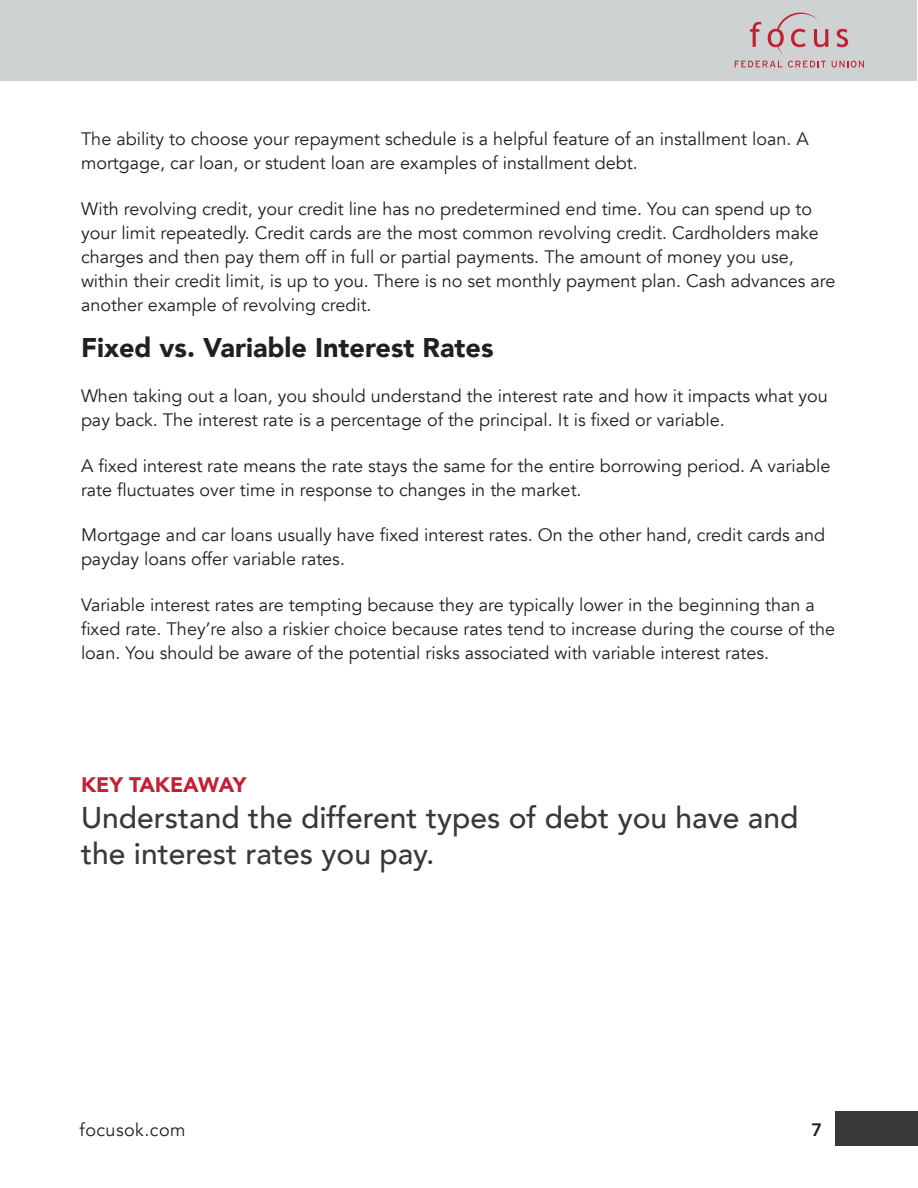
<style>
.page{position:relative;width:918px;height:1188px;background:#fff}
.page>*{position:absolute;margin:0;border:0;box-sizing:border-box;transform-origin:0 0}
.Paragraph-1{font:500 30px/36px "Avenir";color:#383938}
.Heading2{font:900 27px "Avenir";color:#231f20}
.Paragraph-1-2{font:900 21px "Avenir";color:#c22034}
.Paragraph-1-3{font:18px/24px "Avenir";color:#231f20}
.Paragraph-1-4{font:18px "Avenir";letter-spacing:.025em;color:#231f20}
.t1{font:800 18px "Avenir";color:#231f20}
</style>
<div class="page">
<div style="left:835px;top:1112px;width:82px;height:34px;background:#383939"></div>
<div style="left:1px;top:1px;width:916px;height:80px;background:#cfd2d3"></div>
<svg style="left:735px;top:61px;width:47px;height:6px"></svg>
<svg style="left:788px;top:61px;width:38px;height:7px"></svg>
<svg style="left:832px;top:61px;width:32px;height:7px"></svg>
<svg style="left:750px;top:22px;width:12px;height:25px"></svg>
<svg style="left:768px;top:13px;width:60px;height:42px"></svg>
<svg style="left:837px;top:29px;width:11px;height:18px"></svg>
<p class="Paragraph-1-3" style="left:81px;top:128px;width:729px">The ability to choose your repayment schedule is a helpful feature of an installment loan. A mortgage, car loan, or student loan are examples of installment debt.</p>
<p class="Paragraph-1-3" style="left:81px;top:197px;width:756px">With revolving credit, your credit line has no predetermined end time. You can spend up to your limit repeatedly. Credit cards are the most common revolving credit. Cardholders make charges and then pay them off in full or partial payments. The amount of money you use, within their credit limit, is up to you. There is no set monthly payment plan. Cash advances are another example of revolving credit.</p>
<p class="Heading2" style="left:81px;top:324px;width:414px">Fixed vs. Variable Interest Rates</p>
<p class="Paragraph-1-3" style="left:81px;top:384px;width:748px">When taking out a loan, you should understand the interest rate and how it impacts what you pay back. The interest rate is a percentage of the principal. It is fixed or variable.</p>
<p class="Paragraph-1-3" style="left:81px;top:454px;width:751px">A fixed interest rate means the rate stays the same for the entire borrowing period. A variable rate fluctuates over time in response to changes in the market.</p>
<p class="Paragraph-1-3" style="left:81px;top:524px;width:746px">Mortgage and car loans usually have fixed interest rates. On the other hand, credit cards and payday loans offer variable rates.</p>
<p class="Paragraph-1-3" style="left:81px;top:593px;width:756px">Variable interest rates are tempting because they are typically lower in the beginning than a fixed rate. They’re also a riskier choice because rates tend to increase during the course of the loan. You should be aware of the potential risks associated with variable interest rates.</p>
<p class="Paragraph-1-2" style="left:81px;top:767px;width:167px">KEY TAKEAWAY</p>
<p class="Paragraph-1" style="left:81px;top:798px;width:719px">Understand the different types of debt you have and the interest rates you pay.</p>
<p class="Paragraph-1-4" style="left:80px;top:1119px;width:107px">focusok.com</p>
<p class="t1" style="left:811px;top:1115px;width:12px">7</p>
</div>
